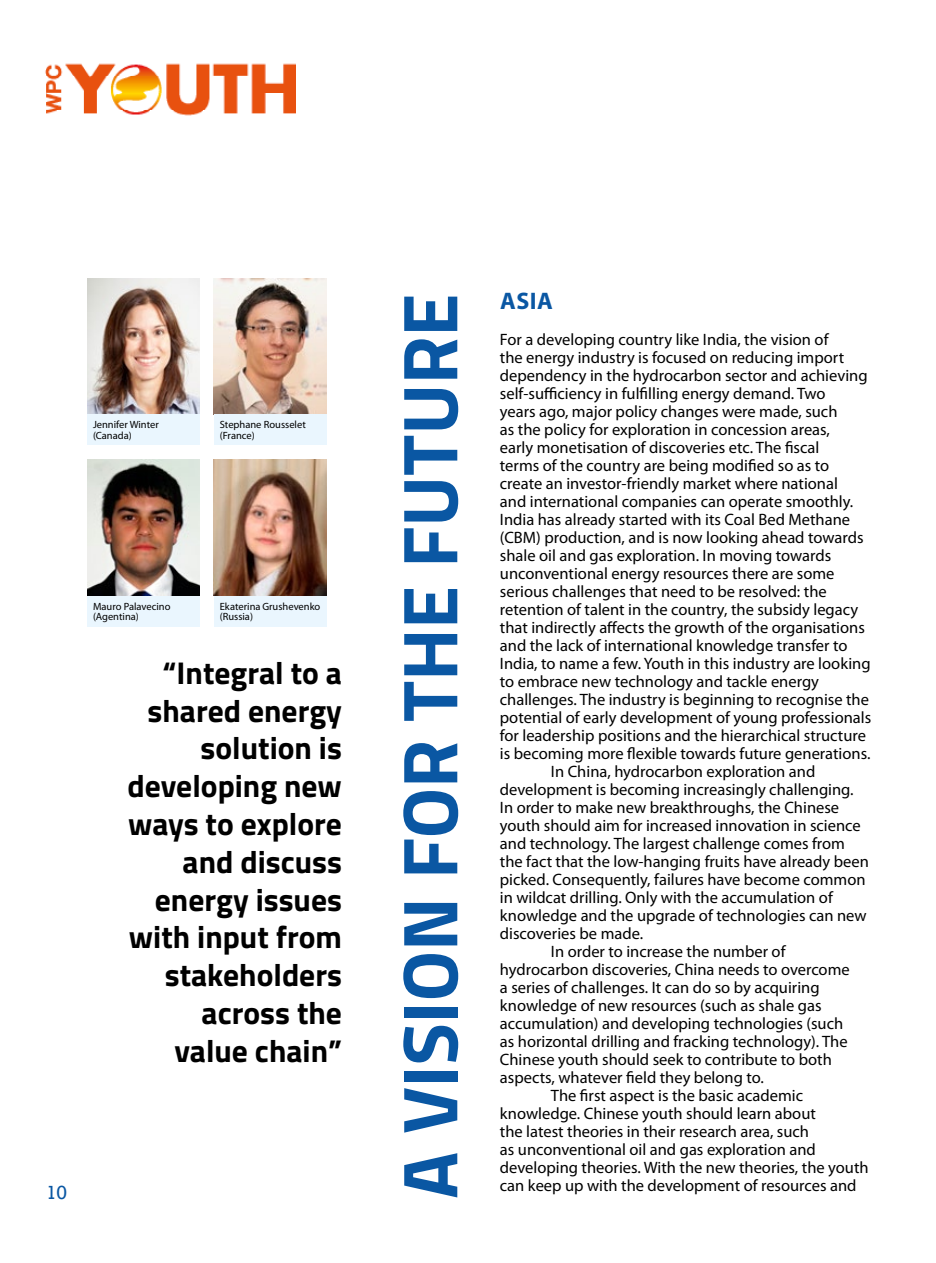
<style>
.page{position:relative;width:936px;height:1263px;background:#fff}
.page>*{position:absolute;margin:0;border:0;box-sizing:border-box;transform-origin:0 0}
.t1{font:700 78px "Titillium Web";letter-spacing:-.005em;color:#0a57a3}
.t2{font:700 31.5px/37.8px "Titillium Web";color:#000;text-align:right}
.t3{font:700 24px "Myriad Pro";color:#0a57a3}
.t4{font:19.5px "Rockwell";color:#0a57a3}
.t5{font:16.5px "Myriad Pro";color:#000}
.t6{font:10.5px/10.5px "Myriad Pro";color:#000}
</style>
<div class="page">
<img style="left:45px;top:63px;width:250px;height:53px">
<img style="left:87px;top:279px;width:113px;height:135px">
<div style="left:87px;top:414px;width:113px;height:31px;background:#eaf6fe"></div>
<img style="left:214px;top:279px;width:112px;height:135px">
<div style="left:214px;top:414px;width:112px;height:31px;background:#eaf6fe"></div>
<img style="left:214px;top:460px;width:112px;height:136px">
<div style="left:214px;top:596px;width:112px;height:30px;background:#eaf6fe"></div>
<img style="left:87px;top:460px;width:113px;height:136px">
<div style="left:87px;top:596px;width:113px;height:30px;background:#eaf6fe"></div>
<p class="t6" style="left:93px;top:419px;width:67px">Jennifer Winter (Canada)</p>
<p class="t6" style="left:220px;top:419px;width:88px">Stephane Rousselet (France)</p>
<p class="t6" style="left:93px;top:601px;width:79px">Mauro Palavecino (Agentina)</p>
<p class="t6" style="left:220px;top:601px;width:102px">Ekaterina Grushevenko (Russia)</p>
<h2 class="t2" style="left:128px;top:652px;width:216px">“Integral to a shared energy solution is developing new ways to explore and discuss energy issues with input from stakeholders across the value chain”</h2>
<p class="t4" style="left:46px;top:1181px;width:23px">10</p>
<h1 class="t1" style="left:370px;top:1199px;width:907px;rotate:-90deg">A VISION FOR THE FUTURE</h1>
<h3 class="t3" style="left:500px;top:285px;width:54px">ASIA</h3>
<p class="t5" style="left:500px;top:329px;width:330px">For a developing country like India, the vision of</p>
<p class="t5" style="left:500px;top:347px;width:346px">the energy industry is focused on reducing import</p>
<p class="t5" style="left:500px;top:365px;width:369px">dependency in the hydrocarbon sector and achieving</p>
<p class="t5" style="left:500px;top:383px;width:327px">self-sufficiency in fulfilling energy demand. Two</p>
<p class="t5" style="left:500px;top:401px;width:339px">years ago, major policy changes were made, such</p>
<p class="t5" style="left:500px;top:419px;width:331px">as the policy for exploration in concession areas,</p>
<p class="t5" style="left:500px;top:437px;width:321px">early monetisation of discoveries etc. The fiscal</p>
<p class="t5" style="left:500px;top:455px;width:331px">terms of the country are being modified so as to</p>
<p class="t5" style="left:500px;top:473px;width:339px">create an investor-friendly market where national</p>
<p class="t5" style="left:500px;top:491px;width:355px">and international companies can operate smoothly.</p>
<p class="t5" style="left:500px;top:509px;width:352px">India has already started with its Coal Bed Methane</p>
<p class="t5" style="left:500px;top:527px;width:365px">(CBM) production, and is now looking ahead towards</p>
<p class="t5" style="left:500px;top:545px;width:333px">shale oil and gas exploration. In moving towards</p>
<p class="t5" style="left:500px;top:563px;width:336px">unconventional energy resources there are some</p>
<p class="t5" style="left:500px;top:581px;width:328px">serious challenges that need to be resolved: the</p>
<p class="t5" style="left:500px;top:599px;width:360px">retention of talent in the country, the subsidy legacy</p>
<p class="t5" style="left:500px;top:617px;width:366px">that indirectly affects the growth of the organisations</p>
<p class="t5" style="left:500px;top:635px;width:349px">and the lack of international knowledge transfer to</p>
<p class="t5" style="left:500px;top:653px;width:372px">India, to name a few. Youth in this industry are looking</p>
<p class="t5" style="left:500px;top:671px;width:320px">to embrace new technology and tackle energy</p>
<p class="t5" style="left:500px;top:689px;width:370px">challenges. The industry is beginning to recognise the</p>
<p class="t5" style="left:500px;top:707px;width:373px">potential of early development of young professionals</p>
<p class="t5" style="left:500px;top:725px;width:367px">for leadership positions and the hierarchical structure</p>
<p class="t5" style="left:500px;top:743px;width:372px">is becoming more flexible towards future generations.</p>
<p class="t5" style="left:551px;top:761px;width:266px">In China, hydrocarbon exploration and</p>
<p class="t5" style="left:500px;top:779px;width:355px">development is becoming increasingly challenging.</p>
<p class="t5" style="left:500px;top:797px;width:341px">In order to make new breakthroughs, the Chinese</p>
<p class="t5" style="left:500px;top:815px;width:362px">youth should aim for increased innovation in science</p>
<p class="t5" style="left:500px;top:833px;width:346px">and technology. The largest challenge comes from</p>
<p class="t5" style="left:500px;top:851px;width:370px">the fact that the low-hanging fruits have already been</p>
<p class="t5" style="left:500px;top:869px;width:367px">picked. Consequently, failures have become common</p>
<p class="t5" style="left:500px;top:887px;width:334px">in wildcat drilling. Only with the accumulation of</p>
<p class="t5" style="left:500px;top:905px;width:368px">knowledge and the upgrade of technologies can new</p>
<p class="t5" style="left:500px;top:923px;width:145px">discoveries be made.</p>
<p class="t5" style="left:551px;top:941px;width:236px">In order to increase the number of</p>
<p class="t5" style="left:500px;top:959px;width:351px">hydrocarbon discoveries, China needs to overcome</p>
<p class="t5" style="left:500px;top:977px;width:321px">a series of challenges. It can do so by acquiring</p>
<p class="t5" style="left:500px;top:995px;width:323px">knowledge of new resources (such as shale gas</p>
<p class="t5" style="left:500px;top:1013px;width:345px">accumulation) and developing technologies (such</p>
<p class="t5" style="left:500px;top:1031px;width:349px">as horizontal drilling and fracking technology). The</p>
<p class="t5" style="left:500px;top:1049px;width:333px">Chinese youth should seek to contribute to both</p>
<p class="t5" style="left:500px;top:1067px;width:265px">aspects, whatever field they belong to.</p>
<p class="t5" style="left:551px;top:1085px;width:254px">The first aspect is the basic academic</p>
<p class="t5" style="left:500px;top:1103px;width:317px">knowledge. Chinese youth should learn about</p>
<p class="t5" style="left:500px;top:1121px;width:311px">the latest theories in their research area, such</p>
<p class="t5" style="left:500px;top:1139px;width:317px">as unconventional oil and gas exploration and</p>
<p class="t5" style="left:500px;top:1157px;width:370px">developing theories. With the new theories, the youth</p>
<p class="t5" style="left:500px;top:1175px;width:358px">can keep up with the development of resources and</p>
</div>
